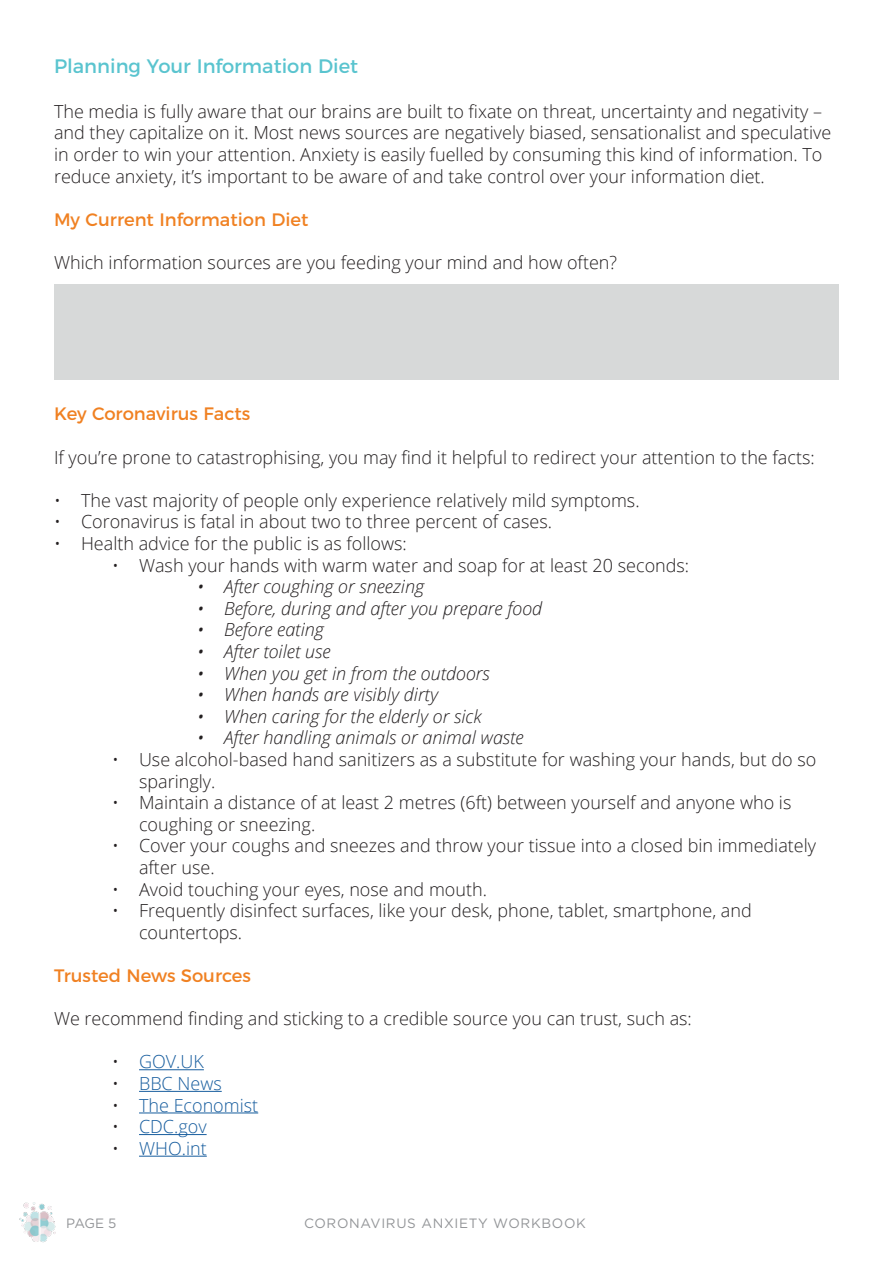
<style>
.page{position:relative;width:893px;height:1263px;background:#fff}
.page>*{position:absolute;margin:0;border:0;box-sizing:border-box;transform-origin:0 0}
.t1{font:19.5px "Montserrat";color:#5ac4cf}
.t2{font:300 18px/21.6px "Open Sans";color:#231f20}
.t3{font:italic 300 18px "Open Sans";color:#231f20}
.t4{font:18px "Montserrat";color:#f08122}
.t5{font:300 18px "Open Sans";color:#175d9e}
.t6{font:13.5px "Gotham";letter-spacing:.05em;color:#939598}
.s1{color:#231f20}
</style>
<div class="page">
<img style="left:19px;top:1202px;width:37px;height:41px">
<hr style="left:139px;top:1069px;width:65px;height:1px;background:#175d9e">
<hr style="left:139px;top:1091px;width:83px;height:1px;background:#175d9e">
<hr style="left:139px;top:1112px;width:119px;height:1px;background:#175d9e">
<hr style="left:139px;top:1134px;width:68px;height:1px;background:#175d9e">
<hr style="left:139px;top:1156px;width:68px;height:1px;background:#175d9e">
<div style="left:54px;top:284px;width:785px;height:95px;background:#d7d9d9"></div>
<p class="t1" style="left:54px;top:50px;width:306px">Planning Your Information Diet</p>
<p class="t2" style="left:54px;top:100px;width:779px">The media is fully aware that our brains are built to fixate on threat, uncertainty and negativity – and they capitalize on it. Most news sources are negatively biased, sensationalist and speculative in order to win your attention. Anxiety is easily fuelled by consuming this kind of information. To reduce anxiety, it’s important to be aware of and take control over your information diet.</p>
<p class="t4" style="left:54px;top:205px;width:256px">My Current Information Diet</p>
<p class="t2" style="left:54px;top:251px;width:565px">Which information sources are you feeding your mind and how often?</p>
<p class="t4" style="left:54px;top:399px;width:198px">Key Coronavirus Facts</p>
<p class="t2" style="left:54px;top:446px;width:762px">If you’re prone to catastrophising, you may find it helpful to redirect your attention to the facts:</p>
<p class="t2" style="left:54px;top:489px;width:587px">• The vast majority of people only experience relatively mild symptoms.</p>
<p class="t2" style="left:54px;top:510px;width:499px">• Coronavirus is fatal in about two to three percent of cases.</p>
<p class="t2" style="left:54px;top:532px;width:354px">• Health advice for the public is as follows:</p>
<p class="t2" style="left:112px;top:554px;width:579px">• Wash your hands with warm water and soap for at least 20 seconds:</p>
<p class="t3" style="left:197px;top:574px;width:229px">• After coughing or sneezing</p>
<p class="t3" style="left:197px;top:596px;width:347px">• Before, during and after you prepare food</p>
<p class="t3" style="left:197px;top:617px;width:129px">• Before eating</p>
<p class="t3" style="left:197px;top:639px;width:135px">• After toilet use</p>
<p class="t3" style="left:197px;top:661px;width:294px">• When you get in from the outdoors</p>
<p class="t3" style="left:197px;top:682px;width:243px">• When hands are visibly dirty</p>
<p class="t3" style="left:197px;top:704px;width:286px">• When caring for the elderly or sick</p>
<p class="t3" style="left:197px;top:725px;width:328px">• After handling animals or animal waste</p>
<p class="t2" style="left:139px;top:748px;width:679px;text-indent:-27px">• Use alcohol-based hand sanitizers as a substitute for washing your hands, but do so sparingly.</p>
<p class="t2" style="left:139px;top:791px;width:654px;text-indent:-27px">• Maintain a distance of at least 2 metres (6ft) between yourself and anyone who is coughing or sneezing.</p>
<p class="t2" style="left:139px;top:834px;width:679px;text-indent:-27px">• Cover your coughs and sneezes and throw your tissue into a closed bin immediately after use.</p>
<p class="t2" style="left:112px;top:878px;width:376px">• Avoid touching your eyes, nose and mouth.</p>
<p class="t2" style="left:139px;top:899px;width:614px;text-indent:-27px">• Frequently disinfect surfaces, like your desk, phone, tablet, smartphone, and countertops.</p>
<p class="t4" style="left:54px;top:961px;width:198px">Trusted News Sources</p>
<p class="t2" style="left:54px;top:1007px;width:639px">We recommend finding and sticking to a credible source you can trust, such as:</p>
<p class="t5" style="left:112px;top:1049px;width:93px"><span class="s1">•</span> GOV.UK</p>
<p class="t5" style="left:112px;top:1071px;width:111px"><span class="s1">•</span> BBC News</p>
<p class="t5" style="left:112px;top:1093px;width:148px"><span class="s1">•</span> The Economist</p>
<p class="t5" style="left:112px;top:1114px;width:96px"><span class="s1">•</span> CDC.gov</p>
<p class="t5" style="left:112px;top:1136px;width:96px"><span class="s1">•</span> WHO.int</p>
<p class="t6" style="left:66px;top:1214px;width:52px">PAGE 5</p>
<p class="t6" style="left:304px;top:1214px;width:283px">CORONAVIRUS ANXIETY WORKBOOK</p>
</div>
